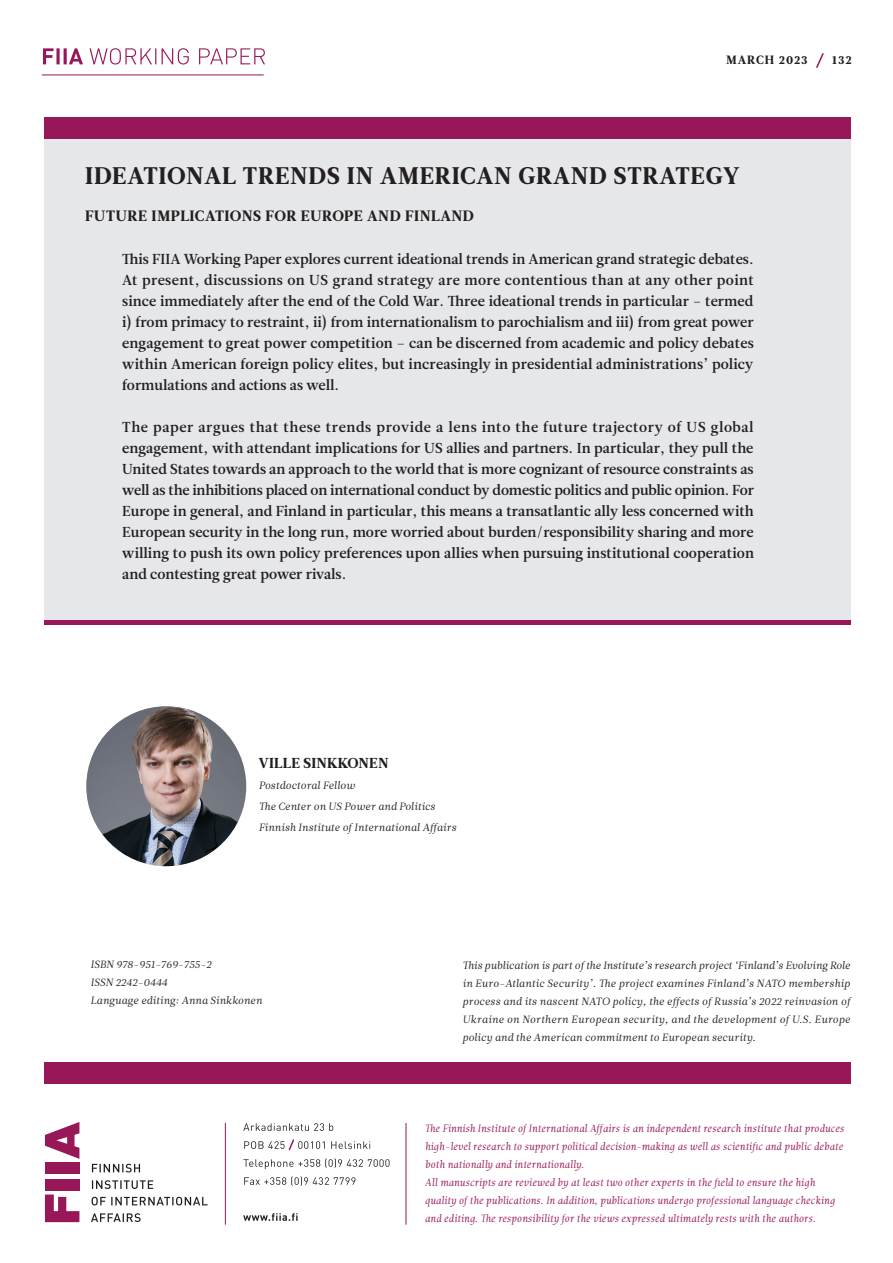
<style>
.page{position:relative;width:893px;height:1263px;background:#fff}
.page>*{position:absolute;margin:0;border:0;box-sizing:border-box;transform-origin:0 0}
.t1{font:24px "Leitura News Roman 4";letter-spacing:.035em;color:#231f20}
.t2{font:15px "Leitura News Roman 4";letter-spacing:.035em;color:#231f20}
.t3{font:14.4px/21px "Leitura News Roman 3";letter-spacing:.005em;color:#231f20;text-align:justify}
.t4{font:14.4px "Leitura News Roman 4";letter-spacing:.015em;color:#231f20}
.t5{font:12px "Leitura News Roman 4";letter-spacing:.08em;color:#231f20}
.t6{font:10.5px/21px "Leitura News Italic 1";color:#231f20}
.t7{font:10.5px/18px "Leitura Italic 1";color:#971758}
</style>
<div class="page">
<svg style="left:43px;top:48px;width:222px;height:17px"></svg>
<div style="left:45px;top:1179px;width:34px;height:12px;background:#971758"></div>
<svg style="left:45px;top:1194px;width:34px;height:28px"></svg>
<div style="left:45px;top:1162px;width:34px;height:11px;background:#971758"></div>
<svg style="left:45px;top:1122px;width:34px;height:37px"></svg>
<svg style="left:91px;top:1213px;width:50px;height:9px"></svg>
<svg style="left:92px;top:1197px;width:115px;height:8px"></svg>
<svg style="left:92px;top:1180px;width:61px;height:9px"></svg>
<svg style="left:92px;top:1164px;width:48px;height:8px"></svg>
<svg style="left:243px;top:1213px;width:55px;height:8px"></svg>
<svg style="left:244px;top:1176px;width:111px;height:10px"></svg>
<svg style="left:243px;top:1158px;width:146px;height:11px"></svg>
<svg style="left:243px;top:1123px;width:90px;height:8px"></svg>
<svg style="left:244px;top:1139px;width:126px;height:12px"></svg>
<div style="left:44px;top:117px;width:806px;height:21px;background:#971758"></div>
<div style="left:44px;top:1062px;width:806px;height:21px;background:#971758"></div>
<hr style="left:225px;top:1123px;width:1px;height:102px;background:#971758">
<hr style="left:406px;top:1123px;width:1px;height:102px;background:#971758">
<div style="left:44px;top:139px;width:806px;height:482px;background:#e6e7e9"></div>
<hr style="left:42px;top:75px;width:222px;height:1px;background:#971758">
<hr style="left:44px;top:620px;width:806px;height:4px;background:#971758">
<svg style="left:816px;top:53px;width:8px;height:15px"></svg>
<img style="left:86px;top:706px;width:160px;height:160px;border-radius:80px">
<p class="t5" style="left:726px;top:53px;width:83px">MARCH 2023</p>
<p class="t5" style="left:832px;top:53px;width:21px">132</p>
<h2 class="t1" style="left:85px;top:162px;width:655px">IDEATIONAL TRENDS IN AMERICAN GRAND STRATEGY</h2>
<p class="t2" style="left:85px;top:206px;width:390px">FUTURE IMPLICATIONS FOR EUROPE AND FINLAND</p>
<p class="t3" style="left:122px;top:249px;width:633px">Tis FIIA Working Paper explores current ideational trends in American grand strategic debates.<br>At present, discussions on US grand strategy are more contentious than at any other point since immediately after the end of the Cold War. Tree ideational trends in particular – termed</p>
<p class="t3" style="left:122px;top:312px;width:633px">i) from primacy to restraint, ii) from internationalism to parochialism and iii) from great power engagement to great power competition – can be discerned from academic and policy debates within American foreign policy elites, but increasingly in presidential administrations’ policy formulations and actions as well.</p>
<p class="t3" style="left:122px;top:417px;width:633px">The paper argues that these trends provide a lens into the future trajectory of US global engagement, with attendant implications for US allies and partners. In particular, they pull the United States towards an approach to the world that is more cognizant of resource constraints as well as the inhibitions placed on international conduct by domestic politics and public opinion. For Europe in general, and Finland in particular, this means a transatlantic ally less concerned with European security in the long run, more worried about burden/responsibility sharing and more willing to push its own policy preferences upon allies when pursuing institutional cooperation and contesting great power rivals.</p>
<p class="t4" style="left:259px;top:754px;width:131px">VILLE SINKKONEN</p>
<p class="t6" style="left:259px;top:775px;width:199px">Postdoctoral Fellow<br>Te Center on US Power and Politics<br>Finnish Institute ofInternational Afairs</p>
<p class="t6" style="left:91px;top:954px;width:122px">ISBN 978-951-769-755-2</p>
<p class="t6" style="left:462px;top:955px;width:389px">Tis publication is part ofthe Institute’s research project ‘Finland’s Evolving Role</p>
<p class="t6" style="left:91px;top:972px;width:79px">ISSN 2242-0444</p>
<p class="t6" style="left:462px;top:973px;width:389px">in Euro-Atlantic Security’. Te project examines Finland’s NATO membership</p>
<p class="t6" style="left:91px;top:990px;width:173px">Language editing: Anna Sinkkonen</p>
<p class="t6" style="left:462px;top:991px;width:392px">process and its nascent NATO policy, the efects ofRussia’s 2022 reinvasion of</p>
<p class="t6" style="left:462px;top:1009px;width:389px">Ukraine on Northern European security, and the development ofU.S. Europe</p>
<p class="t6" style="left:462px;top:1027px;width:295px">policy and the American commitment to European security.</p>
<p class="t7" style="left:425px;top:1119px;width:421px">The Finnish Institute of International Affairs is an independent research institute that produces high-level research to support political decision-making as well as scientific and public debate both nationally and internationally.<br>All manuscripts are reviewed by at least two other experts in the field to ensure the high quality of the publications. In addition, publications undergo professional language checking and editing. The responsibility for the views expressed ultimately rests with the authors.</p>
</div>
